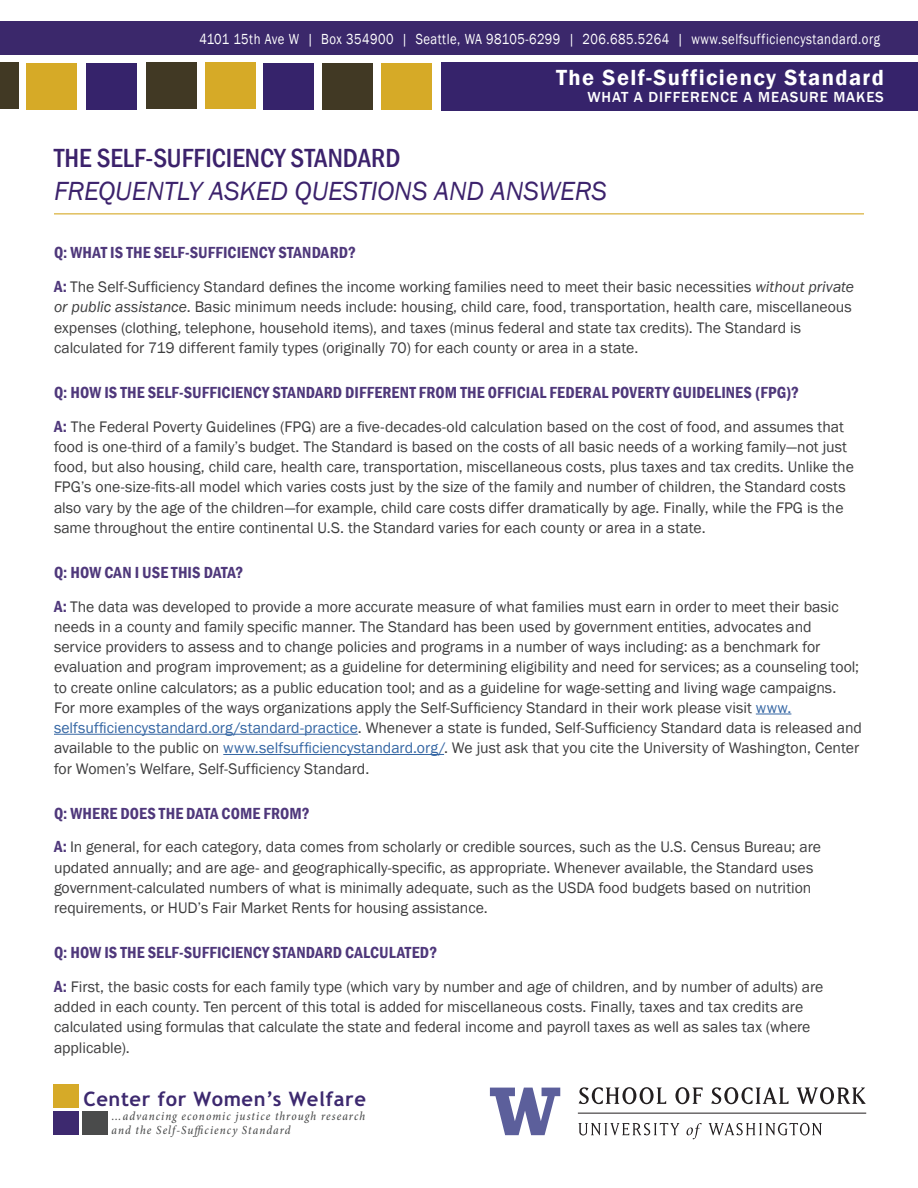
<style>
.page{position:relative;width:918px;height:1188px;background:#fff}
.page>*{position:absolute;margin:0;border:0;box-sizing:border-box;transform-origin:0 0}
.Heading_L2__Chapter{font:italic 27px/32.4px "Franklin Gothic";letter-spacing:-.01em;color:#3c226c}
.t1{font:600 22.5px "Franklin Gothic";letter-spacing:.06em;color:#fff}
.t2{font:700 19.95px "Trebuchet MS";letter-spacing:.03em;color:#3d296f}
.Heading_L4{font:600 condensed 16.5px "Franklin Gothic";letter-spacing:.005em;color:#4f387b}
.Body{font:15.75px/20.2px "Franklin Gothic";color:#3e3e3f}
.t3{font:15px "Franklin Gothic";letter-spacing:.04em;color:#fff;scale:.85 1}
.t4{font:500 15px "Franklin Gothic";letter-spacing:.06em;color:#fff}
.t5{font:italic 500 12.3px/13.8px "Minion Pro";letter-spacing:.095em;color:#4a4b4b;scale:.91 1}
.s1{font-weight:500;font-style:normal;font-stretch:condensed}
.s2{font-weight:600;font-stretch:condensed;font-size:16.5px;color:#4f387b}
.s3{font-style:italic}
.s4{color:#3667a4}
</style>
<div class="page">
<hr style="left:54px;top:213px;width:810px;height:1px;background:#d6aa28">
<hr style="left:756px;top:714px;width:35px;height:1px;background:#3667a4">
<hr style="left:54px;top:734px;width:304px;height:1px;background:#3667a4">
<hr style="left:223px;top:754px;width:221px;height:1px;background:#3667a4">
<div style="left:82px;top:1111px;width:25px;height:24px;background:#4a4b4b"></div>
<div style="left:53px;top:1084px;width:26px;height:24px;background:#d6aa28"></div>
<div style="left:53px;top:1111px;width:26px;height:24px;background:#3d296f"></div>
<svg style="left:578px;top:1123px;width:244px;height:16px"></svg>
<hr style="left:578px;top:1113px;width:288px;height:1px;background:#231f20">
<svg style="left:490px;top:1088px;width:70px;height:47px"></svg>
<svg style="left:579px;top:1087px;width:87px;height:17px"></svg>
<svg style="left:675px;top:1087px;width:28px;height:17px"></svg>
<svg style="left:711px;top:1087px;width:77px;height:17px"></svg>
<svg style="left:796px;top:1087px;width:70px;height:17px"></svg>
<div style="left:0;top:22px;width:918px;height:33px;background:#3b286b"></div>
<div style="left:441px;top:62px;width:477px;height:48px;background:#36236b"></div>
<div style="left:382px;top:64px;width:50px;height:46px;background:#d6aa27"></div>
<div style="left:323px;top:64px;width:50px;height:46px;background:#413924"></div>
<div style="left:205px;top:63px;width:50px;height:46px;background:#d6aa27"></div>
<div style="left:264px;top:63px;width:50px;height:47px;background:#36236b"></div>
<div style="left:146px;top:63px;width:51px;height:46px;background:#413924"></div>
<div style="left:27px;top:63px;width:50px;height:47px;background:#d6aa27"></div>
<div style="left:86px;top:63px;width:51px;height:47px;background:#36236b"></div>
<div style="left:0;top:62px;width:18px;height:47px;background:#413924"></div>
<p class="t3" style="left:200px;top:30px;width:802px">4101 15th Ave W | Box 354900 | Seattle, WA 98105-6299 | 206.685.5264 | www.selfsufficiencystandard.org</p>
<p class="t1" style="left:556px;top:64px;width:329px">The Self-Sufficiency Standard</p>
<p class="t4" style="left:587px;top:88px;width:298px">WHAT A DIFFERENCE A MEASURE MAKES</p>
<h1 class="Heading_L2__Chapter" style="left:54px;top:143px;width:554px"><span class="s1">THE SELF-SUFFICIENCY STANDARD<br></span>FREQUENTLY ASKED QUESTIONS AND ANSWERS</h1>
<h3 class="Heading_L4" style="left:54px;top:242px;width:304px">Q: WHAT IS THE SELF-SUFFICIENCY STANDARD?</h3>
<p class="Body" style="left:54px;top:277px;width:802px"><span class="s2">A:</span> The Self-Sufficiency Standard defines the income working families need to meet their basic necessities <span class="s3">without private or public assistance</span>. Basic minimum needs include: housing, child care, food, transportation, health care, miscellaneous expenses (clothing, telephone, household items), and taxes (minus federal and state tax credits). The Standard is calculated for 719 different family types (originally 70) for each county or area in a state.</p>
<h3 class="Heading_L4" style="left:54px;top:381px;width:747px">Q: HOW IS THE SELF-SUFFICIENCY STANDARD DIFFERENT FROM THE OFFICIAL FEDERAL POVERTY GUIDELINES (FPG)?</h3>
<p class="Body" style="left:54px;top:417px;width:801px"><span class="s2">A:</span> The Federal Poverty Guidelines (FPG) are a five-decades-old calculation based on the cost of food, and assumes that food is one-third of a family’s budget. The Standard is based on the costs of all basic needs of a working family—not just food, but also housing, child care, health care, transportation, miscellaneous costs, plus taxes and tax credits. Unlike the FPG’s one-size-fits-all model which varies costs just by the size of the family and number of children, the Standard costs also vary by the age of the children—for example, child care costs differ dramatically by age. Finally, while the FPG is the same throughout the entire continental U.S. the Standard varies for each county or area in a state.</p>
<h3 class="Heading_L4" style="left:54px;top:561px;width:191px">Q: HOW CAN I USE THIS DATA?</h3>
<p class="Body" style="left:54px;top:597px;width:809px"><span class="s2">A:</span> The data was developed to provide a more accurate measure of what families must earn in order to meet their basic needs in a county and family specific manner. The Standard has been used by government entities, advocates and service providers to assess and to change policies and programs in a number of ways including: as a benchmark for evaluation and program improvement; as a guideline for determining eligibility and need for services; as a counseling tool; to create online calculators; as a public education tool; and as a guideline for wage-setting and living wage campaigns.<br>For more examples of the ways organizations apply the Self-Sufficiency Standard in their work please visit <span class="s4">www. selfsufficiencystandard.org/standard-practice</span>. Whenever a state is funded, Self-Sufficiency Standard data is released and available to the public on <span class="s4">www.selfsufficiencystandard.org/</span>. We just ask that you cite the University of Washington, Center for Women’s Welfare, Self-Sufficiency Standard.</p>
<h3 class="Heading_L4" style="left:54px;top:802px;width:257px">Q: WHERE DOES THE DATA COME FROM?</h3>
<p class="Body" style="left:54px;top:837px;width:769px"><span class="s2">A:</span> In general, for each category, data comes from scholarly or credible sources, such as the U.S. Census Bureau; are updated annually; and are age- and geographically-specific, as appropriate. Whenever available, the Standard uses government-calculated numbers of what is minimally adequate, such as the USDA food budgets based on nutrition requirements, or HUD’s Fair Market Rents for housing assistance.</p>
<h3 class="Heading_L4" style="left:54px;top:942px;width:385px">Q: HOW IS THE SELF-SUFFICIENCY STANDARD CALCULATED?</h3>
<p class="Body" style="left:54px;top:977px;width:771px"><span class="s2">A:</span> First, the basic costs for each family type (which vary by number and age of children, and by number of adults) are added in each county. Ten percent of this total is added for miscellaneous costs. Finally, taxes and tax credits are calculated using formulas that calculate the state and federal income and payroll taxes as well as sales tax (where applicable).</p>
<p class="t2" style="left:83px;top:1087px;width:284px">Center for Women’s Welfare</p>
<p class="t5" style="left:111px;top:1109px;width:280px">…advancing economic justice through research and the Self-Su ciency Standard</p>
</div>
